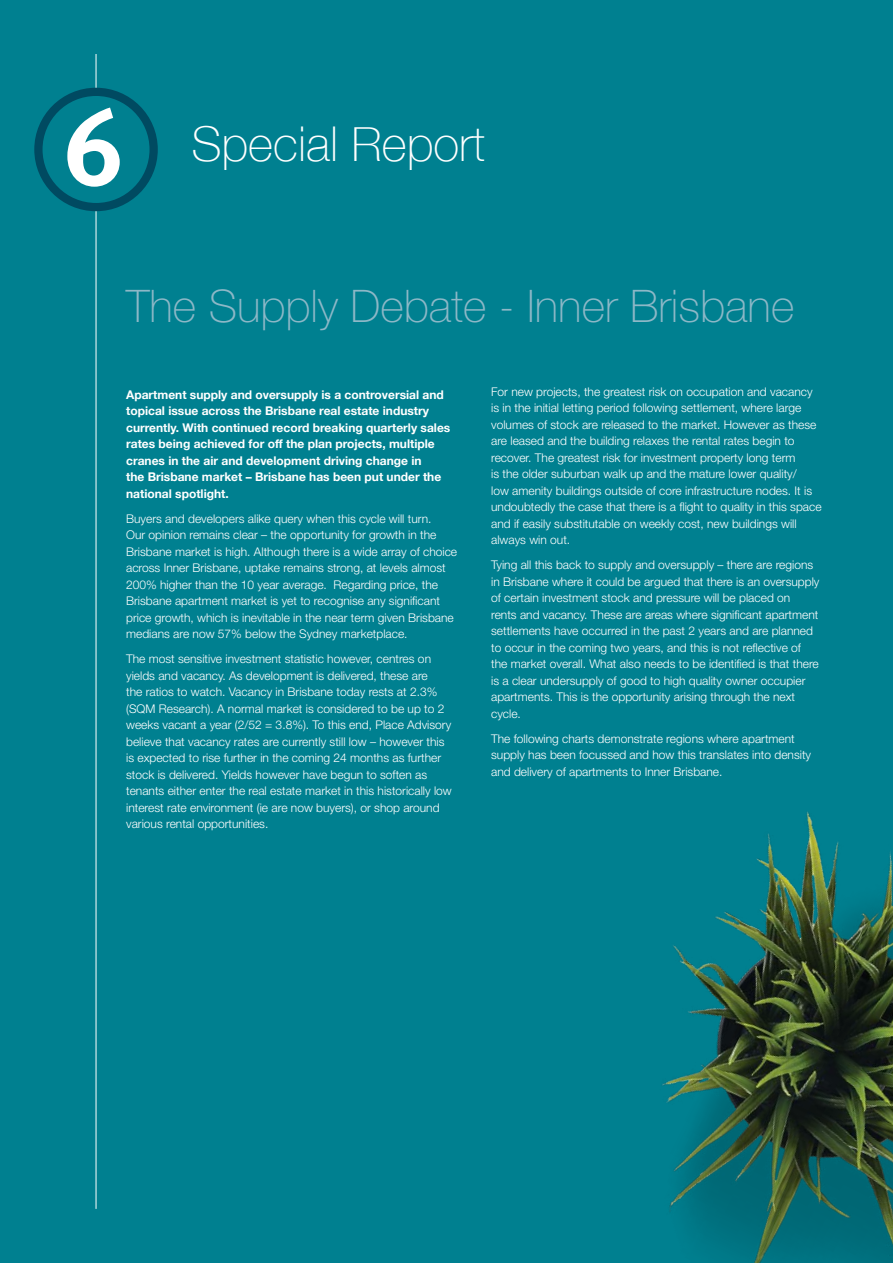
<style>
.page{position:relative;width:893px;height:1263px;background:#008090}
.page>*{position:absolute;margin:0;border:0;box-sizing:border-box;transform-origin:0 0}
.t1{font:700 108px "Meta Pro";color:#fff}
.t2{font:100 48px "Helvetica Neue CE";color:#fff}
.t3{font:100 45px "Helvetica Neue";color:#8db8c7}
.t4{font:300 12px/16.5px "Helvetica Neue LT Std";color:#fff}
.t5{font:700 12px/16.5px "Helvetica Neue";color:#fff}
</style>
<div class="page">
<hr style="left:96px;top:54px;width:1px;height:1155px;background:#fff">
<div style="left:38px;top:92px;width:116px;height:115px;background:#008090;border-radius:50%"></div>
<div style="left:34px;top:88px;width:124px;height:123px;border:8px solid #004a61;border-radius:50%"></div>
<img style="left:662px;top:811px;width:231px;height:452px">
<h1 class="t1" style="left:62px;top:63px;width:65px">6</h1>
<h2 class="t2" style="left:191px;top:116px;width:295px">Special Report</h2>
<h3 class="t3" style="left:126px;top:280px;width:670px">The Supply Debate - Inner Brisbane</h3>
<p class="t5" style="left:126px;top:386px;width:326px">Apartment supply and oversupply is a controversial and topical issue across the Brisbane real estate industry currently. With continued record breaking quarterly sales rates being achieved for off the plan projects, multiple cranes in the air and development driving change in<br>the Brisbane market – Brisbane has been put under the national spotlight.</p>
<p class="t4" style="left:126px;top:510px;width:332px">Buyers and developers alike query when this cycle will turn.<br>Our opinion remains clear – the opportunity for growth in the Brisbane market is high. Although there is a wide array of choice across Inner Brisbane, uptake remains strong, at levels almost 200% higher than the 10 year average. Regarding price, the Brisbane apartment market is yet to recognise any significant price growth, which is inevitable in the near term given Brisbane medians are now 57% below the Sydney marketplace.</p>
<p class="t4" style="left:126px;top:650px;width:327px">The most sensitive investment statistic however, centres on yields and vacancy. As development is delivered, these are<br>the ratios to watch. Vacancy in Brisbane today rests at 2.3% (SQM Research). A normal market is considered to be up to 2 weeks vacant a year (2/52 = 3.8%). To this end, Place Advisory believe that vacancy rates are currently still low – however this is expected to rise further in the coming 24 months as further stock is delivered. Yields however have begun to soften as tenants either enter the real estate market in this historically low interest rate environment (ie are now buyers), or shop around various rental opportunities.</p>
<p class="t4" style="left:491px;top:383px;width:332px">For new projects, the greatest risk on occupation and vacancy is in the initial letting period following settlement, where large volumes of stock are released to the market. However as these are leased and the building relaxes the rental rates begin to recover. The greatest risk for investment property long term<br>is the older suburban walk up and the mature lower quality/<br>low amenity buildings outside of core infrastructure nodes. It is undoubtedly the case that there is a flight to quality in this space and if easily substitutable on weekly cost, new buildings will always win out.</p>
<p class="t4" style="left:491px;top:556px;width:330px">Tying all this back to supply and oversupply – there are regions in Brisbane where it could be argued that there is an oversupply of certain investment stock and pressure will be placed on<br>rents and vacancy. These are areas where significant apartment settlements have occurred in the past 2 years and are planned to occur in the coming two years, and this is not reflective of the market overall. What also needs to be identified is that there is a clear undersupply of good to high quality owner occupier apartments. This is the opportunity arising through the next cycle.</p>
<p class="t4" style="left:491px;top:730px;width:322px">The following charts demonstrate regions where apartment supply has been focussed and how this translates into density and delivery of apartments to Inner Brisbane.</p>
</div>
